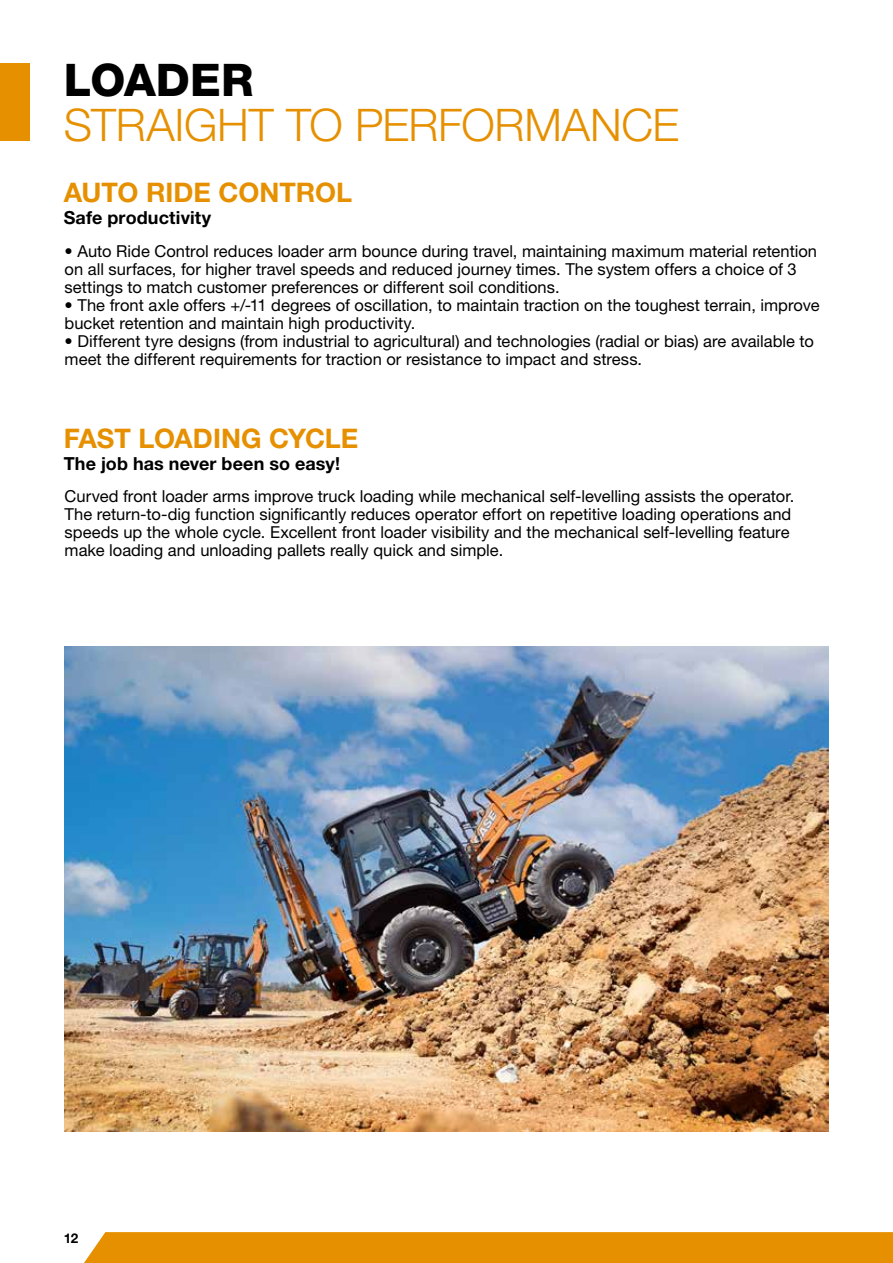
<style>
.page{position:relative;width:893px;height:1263px;background:#fff}
.page>*{position:absolute;margin:0;border:0;box-sizing:border-box;transform-origin:0 0}
.t1{font:300 45px "Helvetica Neue LT Pro";letter-spacing:-.005em;color:#e69000}
.t2{font:800 45px "Helvetica Neue LT Pro";color:#000}
.t3{font:700 27px "Helvetica Neue LT Pro";letter-spacing:-.005em;color:#e69000}
.t4{font:700 18px "Helvetica Neue LT Pro";letter-spacing:.005em;color:#000}
.t5{font:16.5px/18px "Helvetica Neue LT Pro";color:#000}
.t6{font:700 13.5px "Helvetica Neue LT Std";color:#000}
</style>
<div class="page">
<div style="left:84px;top:1232px;width:809px;height:31px;background:#e69000"></div>
<div style="left:0;top:64px;width:30px;height:77px;background:#e69000"></div>
<img style="left:65px;top:646px;width:764px;height:485px">
<h1 class="t2" style="left:64px;top:53px;width:191px">LOADER</h1>
<h1 class="t1" style="left:64px;top:97px;width:617px">STRAIGHT TO PERFORMANCE</h1>
<h2 class="t3" style="left:64px;top:176px;width:290px">AUTO RIDE CONTROL</h2>
<p class="t4" style="left:64px;top:207px;width:149px">Safe productivity</p>
<p class="t5" style="left:65px;top:242px;width:754px">• Auto Ride Control reduces loader arm bounce during travel, maintaining maximum material retention on all surfaces, for higher travel speeds and reduced journey times. The system offers a choice of 3 settings to match customer preferences or different soil conditions.</p>
<p class="t5" style="left:65px;top:296px;width:756px">• The front axle offers +/-11 degrees of oscillation, to maintain traction on the toughest terrain, improve bucket retention and maintain high productivity.</p>
<p class="t5" style="left:65px;top:332px;width:751px">• Different tyre designs (from industrial to agricultural) and technologies (radial or bias) are available to meet the different requirements for traction or resistance to impact and stress.</p>
<h2 class="t3" style="left:64px;top:421px;width:296px">FAST LOADING CYCLE</h2>
<p class="t4" style="left:64px;top:452px;width:278px">The job has never been so easy!</p>
<p class="t5" style="left:65px;top:487px;width:731px">Curved front loader arms improve truck loading while mechanical self-levelling assists the operator.<br>The return-to-dig function significantly reduces operator effort on repetitive loading operations and speeds up the whole cycle. Excellent front loader visibility and the mechanical self-levelling feature make loading and unloading pallets really quick and simple.</p>
<p class="t6" style="left:64px;top:1229px;width:16px">12</p>
</div>
